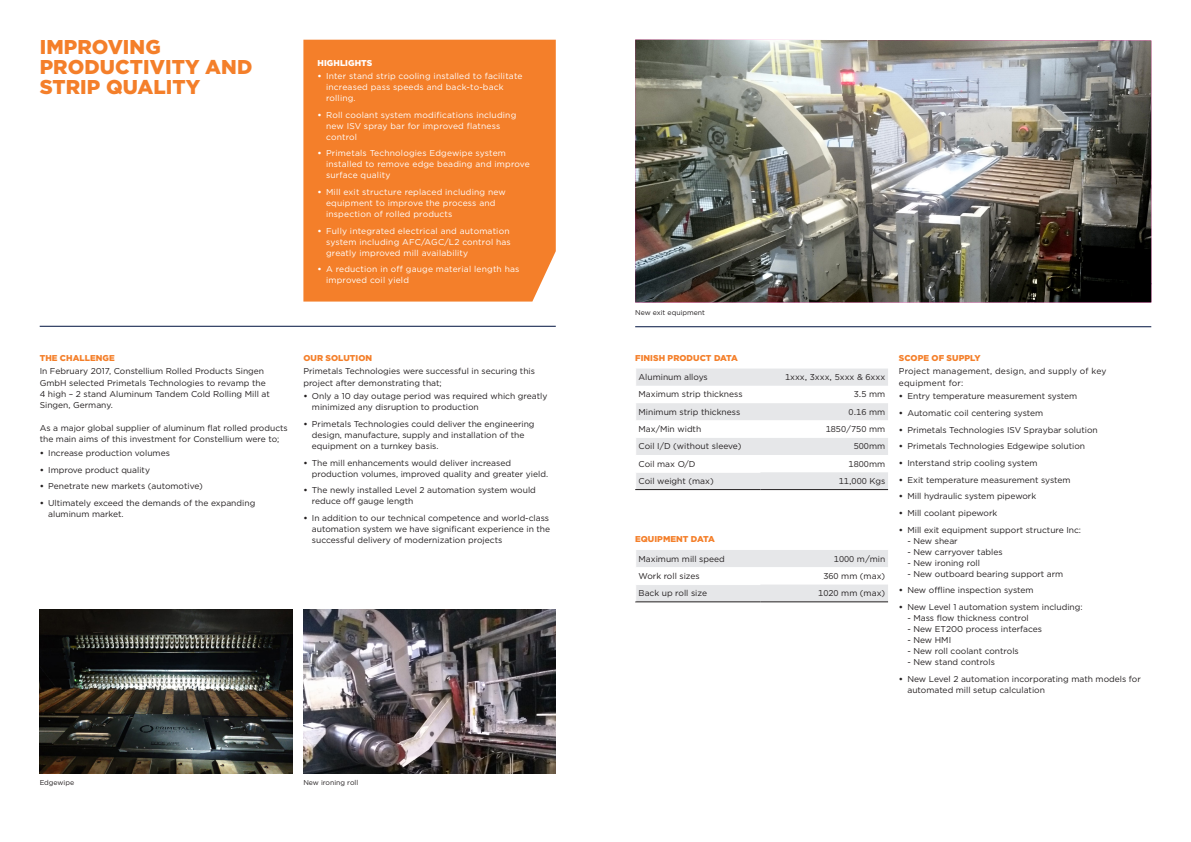
<style>
.page{position:relative;width:1191px;height:842px;background:#fff}
.page>*{position:absolute;margin:0;border:0;box-sizing:border-box;transform-origin:0 0}
._01_Headline_-_Light{font:900 20px/20px "Gotham";letter-spacing:.005em;color:#f47f2a}
._01__Copy_-_Book_-_8{font:8.5px/11px "Gotham";color:#231f20}
.t1{font:8.5px/11px "Gotham";letter-spacing:.02em;color:#fff}
._06__Table_Copy_left{font:8.5px "Gotham";color:#231f20}
._06__Table_Copy_righ{font:8.5px "Gotham";color:#231f20}
._02__Subhead_-_Bold{font:900 8.5px "Gotham";letter-spacing:.005em;color:#f47f2a}
._01__Copy_-_Book_-_8-2{font:8.5px/11.3px "Gotham";letter-spacing:.02em;color:#231f20}
._02__Subhead_-_Bold-2{font:900 8.5px "Gotham";letter-spacing:.005em;color:#fff}
._06__Copy_-_Book_-_7{font:7px "Gotham";color:#231f20}
.s1{font-weight:700}
</style>
<div class="page">
<div style="left:303px;top:40px;width:253px;height:262px;background:#f47f2a"></div>
<hr style="left:40px;top:326px;width:516px;height:1px;background:#001340">
<img style="left:635px;top:40px;width:516px;height:262px">
<hr style="left:635px;top:326px;width:516px;height:1px;background:#001340">
<svg style="left:635px;top:369px;width:253px;height:121px"></svg>
<svg style="left:635px;top:550px;width:253px;height:52px"></svg>
<img style="left:40px;top:609px;width:252px;height:164px">
<img style="left:303px;top:609px;width:253px;height:164px">
<p class="_01_Headline_-_Light" style="left:40px;top:36px;width:214px">IMPROVING<br>PRODUCTIVITY AND<br>STRIP QUALITY</p>
<p class="_02__Subhead_-_Bold-2" style="left:317px;top:57px;width:56px">HIGHLIGHTS</p>
<p class="t1" style="left:326px;top:70px;width:198px;text-indent:-9px"><span class="s1">•</span> Inter stand strip cooling installed to facilitate increased pass speeds and back-to-back rolling.</p>
<p class="t1" style="left:326px;top:109px;width:192px;text-indent:-9px"><span class="s1">•</span> Roll coolant system modifications including new ISV spray bar for improved flatness control</p>
<p class="t1" style="left:326px;top:148px;width:205px;text-indent:-9px"><span class="s1">•</span> Primetals Technologies Edgewipe system installed to remove edge beading and improve surface quality</p>
<p class="t1" style="left:326px;top:186px;width:181px;text-indent:-9px"><span class="s1">•</span> Mill exit structure replaced including new equipment to improve the process and inspection of rolled products</p>
<p class="t1" style="left:326px;top:225px;width:186px;text-indent:-9px"><span class="s1">•</span> Fully integrated electrical and automation system including AFC/AGC/L2 control has greatly improved mill availability</p>
<p class="t1" style="left:326px;top:264px;width:195px;text-indent:-9px"><span class="s1">•</span> A reduction in off gauge material length has improved coil yield</p>
<p class="_02__Subhead_-_Bold" style="left:40px;top:352px;width:77px">THE CHALLENGE</p>
<p class="_01__Copy_-_Book_-_8" style="left:40px;top:365px;width:232px;line-height:11.3px">In February 2017, Constellium Rolled Products Singen GmbH selected Primetals Technologies to revamp the 4 high – 2 stand Aluminum Tandem Cold Rolling Mill at Singen, Germany.</p>
<p class="_01__Copy_-_Book_-_8" style="left:40px;top:422px;width:250px;line-height:11.3px">As a major global supplier of aluminum flat rolled products the main aims of this investment for Constellium were to;</p>
<p class="_01__Copy_-_Book_-_8" style="left:40px;top:447px;width:132px"><span class="s1">•</span> Increase production volumes</p>
<p class="_01__Copy_-_Book_-_8" style="left:40px;top:464px;width:112px"><span class="s1">•</span> Improve product quality</p>
<p class="_01__Copy_-_Book_-_8" style="left:40px;top:481px;width:165px"><span class="s1">•</span> Penetrate new markets (automotive)</p>
<p class="_01__Copy_-_Book_-_8" style="left:48px;top:497px;width:209px;text-indent:-9px"><span class="s1">•</span> Ultimately exceed the demands of the expanding aluminum market.</p>
<p class="_02__Subhead_-_Bold" style="left:303px;top:352px;width:70px">OUR SOLUTION</p>
<p class="_01__Copy_-_Book_-_8" style="left:303px;top:365px;width:233px;line-height:11.3px">Primetals Technologies were successful in securing this project after demonstrating that;</p>
<p class="_01__Copy_-_Book_-_8" style="left:312px;top:391px;width:237px;text-indent:-9px"><span class="s1">•</span> Only a 10 day outage period was required which greatly minimized any disruption to production</p>
<p class="_01__Copy_-_Book_-_8" style="left:312px;top:418px;width:224px;text-indent:-9px"><span class="s1">•</span> Primetals Technologies could deliver the engineering design, manufacture, supply and installation of the equipment on a turnkey basis.</p>
<p class="_01__Copy_-_Book_-_8" style="left:312px;top:457px;width:238px;text-indent:-9px"><span class="s1">•</span> The mill enhancements would deliver increased production volumes, improved quality and greater yield.</p>
<p class="_01__Copy_-_Book_-_8" style="left:312px;top:485px;width:225px;text-indent:-9px"><span class="s1">•</span> The newly installed Level 2 automation system would reduce off gauge length</p>
<p class="_01__Copy_-_Book_-_8" style="left:312px;top:512px;width:240px;text-align:justify;text-indent:-9px"><span class="s1">•</span> In addition to our technical competence and world-class automation system we have significant experience in the successful delivery of modernization projects</p>
<p class="_06__Copy_-_Book_-_7" style="left:40px;top:778px;width:36px">Edgewipe</p>
<p class="_06__Copy_-_Book_-_7" style="left:303px;top:778px;width:56px">New ironing roll</p>
<p class="_06__Copy_-_Book_-_7" style="left:635px;top:308px;width:71px">New exit equipment</p>
<p class="_02__Subhead_-_Bold" style="left:635px;top:352px;width:104px">FINISH PRODUCT DATA</p>
<p class="_06__Table_Copy_left" style="left:638px;top:372px;width:71px">Aluminum alloys</p>
<p class="_06__Table_Copy_righ" style="left:785px;top:372px;width:102px">1xxx, 3xxx, 5xxx &amp; 6xxx</p>
<p class="_06__Table_Copy_left" style="left:638px;top:389px;width:106px">Maximum strip thickness</p>
<p class="_06__Table_Copy_righ" style="left:853px;top:389px;width:33px">3.5 mm</p>
<p class="_06__Table_Copy_left" style="left:638px;top:406px;width:103px">Minimum strip thickness</p>
<p class="_06__Table_Copy_righ" style="left:848px;top:406px;width:38px">0.16 mm</p>
<p class="_06__Table_Copy_left" style="left:638px;top:424px;width:64px">Max/Min width</p>
<p class="_06__Table_Copy_righ" style="left:825px;top:424px;width:61px">1850/750 mm</p>
<p class="_06__Table_Copy_left" style="left:638px;top:441px;width:104px">Coil I/D (without sleeve)</p>
<p class="_06__Table_Copy_righ" style="left:853px;top:441px;width:33px">500mm</p>
<p class="_06__Table_Copy_left" style="left:638px;top:458px;width:58px">Coil max O/D</p>
<p class="_06__Table_Copy_righ" style="left:848px;top:458px;width:38px">1800mm</p>
<p class="_06__Table_Copy_left" style="left:638px;top:475px;width:77px">Coil weight (max)</p>
<p class="_06__Table_Copy_righ" style="left:839px;top:475px;width:48px">11,000 Kgs</p>
<p class="_02__Subhead_-_Bold" style="left:635px;top:533px;width:81px">EQUIPMENT DATA</p>
<p class="_06__Table_Copy_left" style="left:638px;top:553px;width:88px">Maximum mill speed</p>
<p class="_06__Table_Copy_righ" style="left:834px;top:553px;width:53px">1000 m/min</p>
<p class="_06__Table_Copy_left" style="left:638px;top:570px;width:63px">Work roll sizes</p>
<p class="_06__Table_Copy_righ" style="left:823px;top:570px;width:63px">360 mm (max)</p>
<p class="_06__Table_Copy_left" style="left:638px;top:588px;width:70px">Back up roll size</p>
<p class="_06__Table_Copy_righ" style="left:818px;top:588px;width:68px">1020 mm (max)</p>
<p class="_02__Subhead_-_Bold" style="left:899px;top:352px;width:83px">SCOPE OF SUPPLY</p>
<p class="_01__Copy_-_Book_-_8-2" style="left:899px;top:365px;width:209px">Project management, design, and supply of key equipment for:</p>
<p class="_01__Copy_-_Book_-_8" style="left:899px;top:391px;width:180px"><span class="s1">•</span> Entry temperature measurement system</p>
<p class="_01__Copy_-_Book_-_8" style="left:899px;top:407px;width:146px"><span class="s1">•</span> Automatic coil centering system</p>
<p class="_01__Copy_-_Book_-_8" style="left:899px;top:424px;width:200px"><span class="s1">•</span> Primetals Technologies ISV Spraybar solution</p>
<p class="_01__Copy_-_Book_-_8" style="left:899px;top:441px;width:188px"><span class="s1">•</span> Primetals Technologies Edgewipe solution</p>
<p class="_01__Copy_-_Book_-_8" style="left:899px;top:457px;width:140px"><span class="s1">•</span> Interstand strip cooling system</p>
<p class="_01__Copy_-_Book_-_8" style="left:899px;top:474px;width:173px"><span class="s1">•</span> Exit temperature measurement system</p>
<p class="_01__Copy_-_Book_-_8" style="left:899px;top:491px;width:139px"><span class="s1">•</span> Mill hydraulic system pipework</p>
<p class="_01__Copy_-_Book_-_8" style="left:899px;top:507px;width:100px"><span class="s1">•</span> Mill coolant pipework</p>
<p class="_01__Copy_-_Book_-_8" style="left:899px;top:524px;width:184px"><span class="s1">•</span> Mill exit equipment support structure Inc:</p>
<p class="_01__Copy_-_Book_-_8" style="left:907px;top:535px;width:52px">- New shear</p>
<p class="_01__Copy_-_Book_-_8" style="left:907px;top:546px;width:97px">- New carryover tables</p>
<p class="_01__Copy_-_Book_-_8" style="left:907px;top:557px;width:74px">- New ironing roll</p>
<p class="_01__Copy_-_Book_-_8" style="left:907px;top:568px;width:157px">- New outboard bearing support arm</p>
<p class="_01__Copy_-_Book_-_8" style="left:899px;top:585px;width:136px"><span class="s1">•</span> New offline inspection system</p>
<p class="_01__Copy_-_Book_-_8" style="left:899px;top:601px;width:185px"><span class="s1">•</span> New Level 1 automation system including:</p>
<p class="_01__Copy_-_Book_-_8" style="left:907px;top:612px;width:123px">- Mass flow thickness control</p>
<p class="_01__Copy_-_Book_-_8" style="left:907px;top:623px;width:136px">- New ET200 process interfaces</p>
<p class="_01__Copy_-_Book_-_8" style="left:907px;top:634px;width:45px">- New HMI</p>
<p class="_01__Copy_-_Book_-_8" style="left:907px;top:645px;width:113px">- New roll coolant controls</p>
<p class="_01__Copy_-_Book_-_8" style="left:907px;top:656px;width:89px">- New stand controls</p>
<p class="_01__Copy_-_Book_-_8" style="left:907px;top:673px;width:235px;text-indent:-9px"><span class="s1">•</span> New Level 2 automation incorporating math models for automated mill setup calculation</p>
</div>
